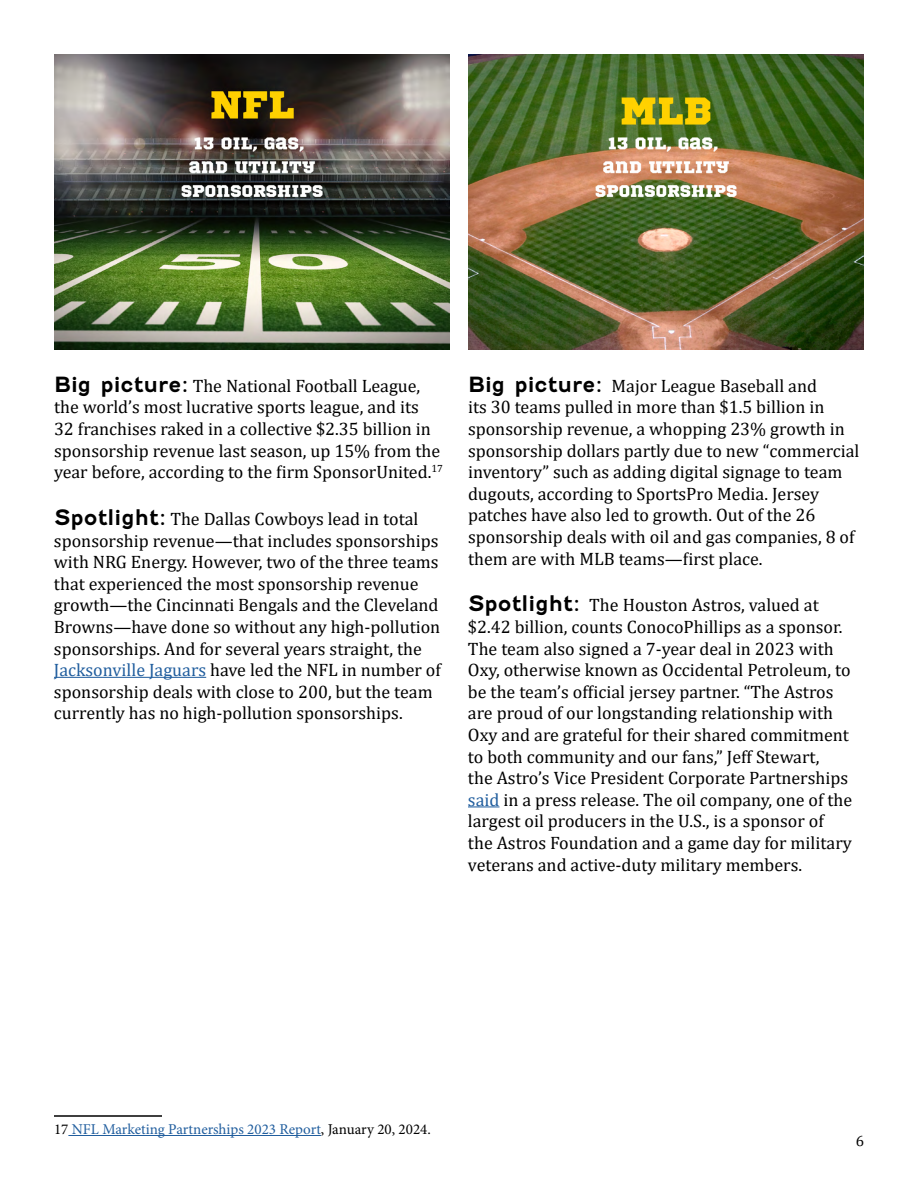
<style>
.page{position:relative;width:918px;height:1188px;background:#fff}
.page>*{position:absolute;margin:0;border:0;box-sizing:border-box;transform-origin:0 0}
.t1{font:18px/21.6px "Cambria";color:#000}
.t2{font:15px "Minion Pro";color:#215e9e}
.t3{font:15px "Cambria";color:#000}
.s1{font-family:"Fenwick Rg";font-weight:700;font-size:21px}
.s2{color:#215e9e}
.s3{color:#000}
</style>
<div class="page">
<hr style="left:54px;top:677px;width:152px;height:1px;background:#215e9e">
<hr style="left:54px;top:1115px;width:108px;height:2px;background:#000">
<hr style="left:68px;top:1135px;width:253px;height:1px;background:#215e9e">
<hr style="left:468px;top:806px;width:32px;height:1px;background:#215e9e">
<img style="left:54px;top:54px;width:396px;height:296px">
<img style="left:468px;top:54px;width:396px;height:296px">
<p class="t1" style="left:54px;top:375px;width:391px"><span class="s1">Big picture:</span> The National Football League, the world’s most lucrative sports league, and its 32 franchises raked in a collective $2.35 billion in sponsorship revenue last season, up 15% from the year before, according to the firm SponsorUnited.<sup>17</sup></p>
<p class="t1" style="left:54px;top:508px;width:388px"><span class="s1">Spotlight:</span> The Dallas Cowboys lead in total sponsorship revenue—that includes sponsorships with NRG Energy. However, two of the three teams that experienced the most sponsorship revenue growth—the Cincinnati Bengals and the Cleveland Browns—have done so without any high-pollution sponsorships. And for several years straight, the <span class="s2">Jacksonville Jaguars</span> have led the NFL in number of sponsorship deals with close to 200, but the team currently has no high-pollution sponsorships.</p>
<p class="t1" style="left:468px;top:375px;width:393px"><span class="s1">Big picture:</span> Major League Baseball and<br>its 30 teams pulled in more than $1.5 billion in sponsorship revenue, a whopping 23% growth in sponsorship dollars partly due to new “commercial inventory” such as adding digital signage to team dugouts, according to SportsPro Media. Jersey patches have also led to growth. Out of the 26 sponsorship deals with oil and gas companies, 8 of them are with MLB teams—first place.</p>
<p class="t1" style="left:468px;top:594px;width:386px"><span class="s1">Spotlight:</span> The Houston Astros, valued at $2.42 billion, counts ConocoPhillips as a sponsor.<br>The team also signed a 7-year deal in 2023 with Oxy, otherwise known as Occidental Petroleum, to be the team’s official jersey partner. “The Astros are proud of our longstanding relationship with Oxy and are grateful for their shared commitment to both community and our fans,” Jeff Stewart,<br>the Astro’s Vice President Corporate Partnerships <span class="s2">said</span> in a press release. The oil company, one of the largest oil producers in the U.S., is a sponsor of the Astros Foundation and a game day for military veterans and active-duty military members.</p>
<p class="t2" style="left:54px;top:1119px;width:378px"><span class="s3">17</span> NFL Marketing Partnerships 2023 Report<span class="s3">, January 20, 2024.</span></p>
<p class="t3" style="left:856px;top:1132px;width:10px">6</p>
</div>
